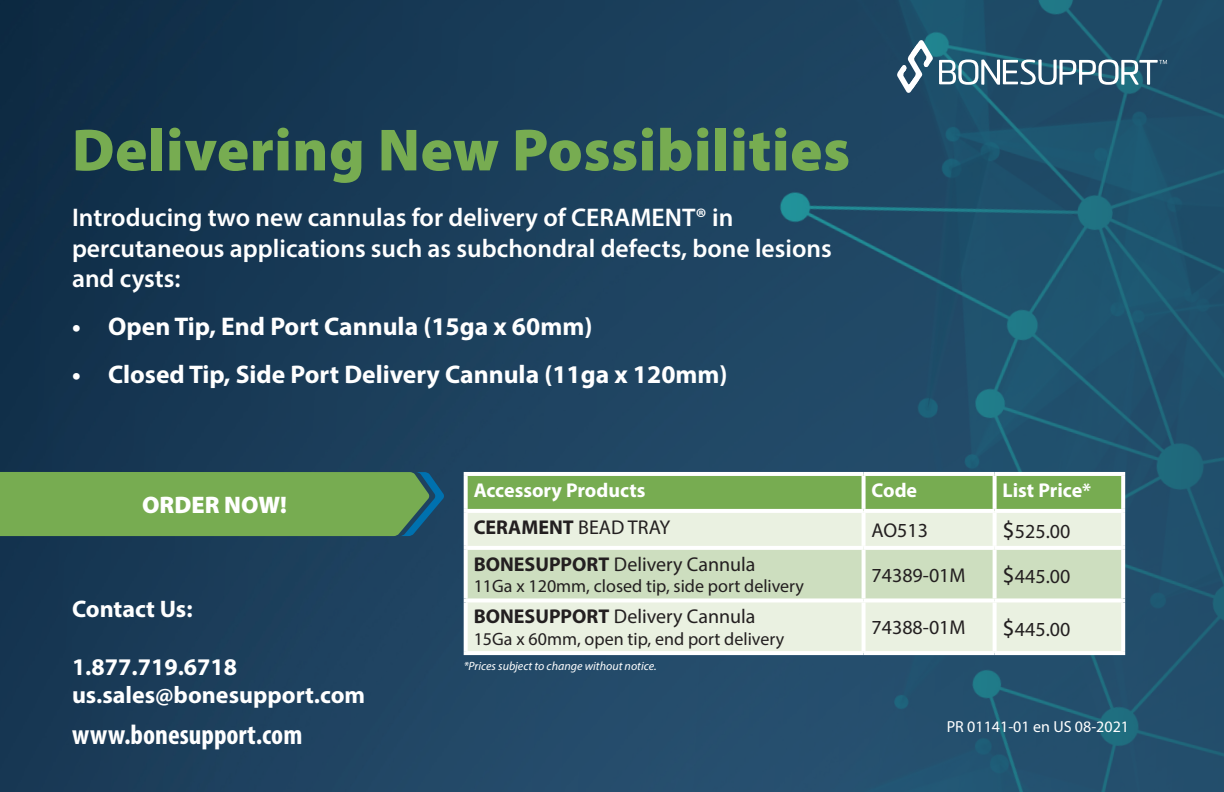
<style>
.page{position:relative;width:1224px;height:792px;background:#fff}
.page>*{position:absolute;margin:0;border:0;box-sizing:border-box;transform-origin:0 0}
.t1{font:900 60px "Myriad Pro";letter-spacing:.01em;color:#77ac51}
.t2{font:700 condensed 28px "Myriad Pro";color:#fff}
.t3{font:600 25.6px/30.8px "Myriad Pro";color:#fff}
.t4{font:700 25.6px "Myriad Pro";color:#fff}
.t5{font:700 24px "Myriad Pro";color:#fff}
.t6{font:900 24px "Myriad Pro";color:#fff}
.t7{font:20px "Myriad Pro";color:#231f20}
.t8{font:700 20px "Myriad Pro";color:#fff}
.t9{font:700 20px "Myriad Pro";color:#231f20}
.t10{font:18px "Myriad Pro";color:#231f20}
.t11{font:16px "Myriad Pro";color:#fff}
.t12{font:italic 12px "Myriad Pro";color:#fff}
.s1{font-weight:400}
.s2{font-size:24px}
.s3{font-weight:700}
</style>
<div class="page">
<div style="left:0;top:0;width:1224px;height:792px;background:linear-gradient(to right,#15324e,#245673)"></div>
<div style="left:0;top:472px;width:444px;height:64px;background:#77ac51"></div>
<svg style="left:468px;top:476px;width:653px;height:175px;background:#caddba"></svg>
<hr style="left:464px;top:472px;width:400px;height:4px;background:#fff">
<svg style="left:464px;top:476px;width:4px;height:33px"></svg>
<hr style="left:864px;top:472px;width:131px;height:4px;background:#fff">
<svg style="left:862px;top:476px;width:4px;height:33px"></svg>
<hr style="left:995px;top:472px;width:130px;height:4px;background:#fff">
<svg style="left:993px;top:476px;width:4px;height:33px"></svg>
<svg style="left:1121px;top:476px;width:4px;height:33px"></svg>
<hr style="left:464px;top:509px;width:400px;height:4px;background:#fff">
<hr style="left:464px;top:513px;width:4px;height:33px;background:#fff">
<hr style="left:864px;top:509px;width:131px;height:4px;background:#fff">
<svg style="left:862px;top:513px;width:4px;height:33px"></svg>
<hr style="left:995px;top:509px;width:130px;height:4px;background:#fff">
<hr style="left:993px;top:513px;width:4px;height:33px;background:#fff">
<hr style="left:1121px;top:513px;width:4px;height:33px;background:#fff">
<hr style="left:464px;top:546px;width:400px;height:4px;background:#fff">
<svg style="left:464px;top:550px;width:4px;height:48px"></svg>
<hr style="left:864px;top:546px;width:131px;height:4px;background:#fff">
<svg style="left:862px;top:550px;width:4px;height:48px"></svg>
<hr style="left:995px;top:546px;width:130px;height:4px;background:#fff">
<svg style="left:993px;top:550px;width:4px;height:48px"></svg>
<svg style="left:1121px;top:550px;width:4px;height:48px"></svg>
<svg style="left:464px;top:598px;width:400px;height:4px"></svg>
<hr style="left:464px;top:602px;width:4px;height:49px;background:#fff">
<svg style="left:864px;top:598px;width:131px;height:4px"></svg>
<svg style="left:862px;top:602px;width:4px;height:49px"></svg>
<svg style="left:995px;top:598px;width:130px;height:4px"></svg>
<hr style="left:993px;top:602px;width:4px;height:49px;background:#fff">
<hr style="left:1121px;top:602px;width:4px;height:49px;background:#fff">
<hr style="left:464px;top:651px;width:400px;height:4px;background:#fff">
<hr style="left:864px;top:651px;width:131px;height:4px;background:#fff">
<hr style="left:995px;top:651px;width:130px;height:4px;background:#fff">
<svg style="left:939px;top:60px;width:228px;height:25px"></svg>
<svg style="left:896px;top:39px;width:37px;height:55px"></svg>
<p class="t1" style="left:72px;top:110px;width:780px">Delivering New Possibilities</p>
<p class="t3" style="left:72px;top:201px;width:761px">Introducing two new cannulas for delivery of CERAMENT® in percutaneous applications such as subchondral defects, bone lesions and cysts:</p>
<p class="t4" style="left:72px;top:310px;width:522px">• Open Tip, End Port Cannula (15ga x 60mm)</p>
<p class="t4" style="left:72px;top:358px;width:657px">• Closed Tip, Side Port Delivery Cannula (11ga x 120mm)</p>
<p class="t6" style="left:142px;top:489px;width:146px">ORDER NOW!</p>
<p class="t5" style="left:72px;top:593px;width:122px">Contact Us:</p>
<p class="t5" style="left:72px;top:651px;width:167px">1.877.719.6718</p>
<p class="t5" style="left:72px;top:680px;width:295px">us.sales@bonesupport.com</p>
<p class="t2" style="left:72px;top:717px;width:232px">www.bonesupport.com</p>
<p class="t8" style="left:474px;top:477px;width:173px">Accessory Products</p>
<p class="t8" style="left:872px;top:477px;width:47px">Code</p>
<p class="t8" style="left:1003px;top:477px;width:90px">List Price*</p>
<p class="t9" style="left:474px;top:514px;width:198px">CERAMENT <span class="s1">BEAD TRAY</span></p>
<p class="t7" style="left:872px;top:518px;width:58px">AO513</p>
<p class="t7" style="left:1003px;top:519px;width:69px"><span class="s2">$</span>525.00</p>
<p class="t7" style="left:474px;top:552px;width:283px"><span class="s3">BONESUPPORT</span> Delivery Cannula</p>
<p class="t10" style="left:474px;top:575px;width:332px">11Ga x 120mm, closed tip, side port delivery</p>
<p class="t7" style="left:872px;top:563px;width:96px">74389-01M</p>
<p class="t7" style="left:1003px;top:564px;width:69px"><span class="s2">$</span>445.00</p>
<p class="t7" style="left:474px;top:604px;width:283px"><span class="s3">BONESUPPORT</span> Delivery Cannula</p>
<p class="t10" style="left:474px;top:628px;width:312px">15Ga x 60mm, open tip, end port delivery</p>
<p class="t12" style="left:464px;top:659px;width:194px">*Prices subject to change without notice.</p>
<p class="t7" style="left:872px;top:615px;width:96px">74388-01M</p>
<p class="t7" style="left:1003px;top:617px;width:69px"><span class="s2">$</span>445.00</p>
<p class="t11" style="left:947px;top:717px;width:184px">PR 01141-01 en US 08-2021</p>
</div>
